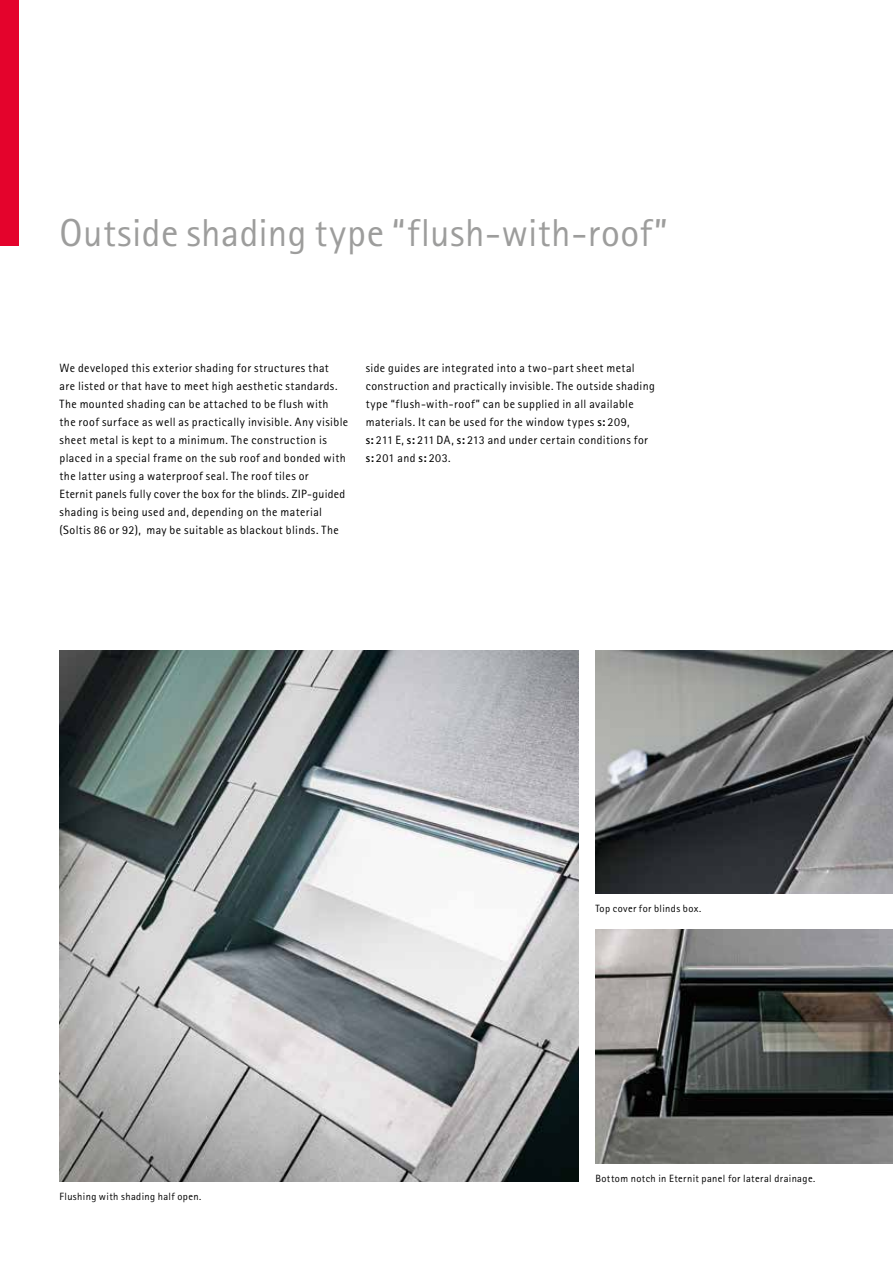
<style>
.page{position:relative;width:893px;height:1263px;background:#fff}
.page>*{position:absolute;margin:0;border:0;box-sizing:border-box;transform-origin:0 0}
.t1{font:39px "Rotis Sans Serif Pro";letter-spacing:.01em;color:#9d9d9c}
.t2{font:12px/18px "Rotis Sans Serif Pro";letter-spacing:.035em;color:#000}
.t3{font:10.5px "Rotis Sans Serif Pro";letter-spacing:.04em;color:#000}
.s1{font-weight:700}
</style>
<div class="page">
<div style="left:0;top:0;width:19px;height:246px;background:#e4032c"></div>
<img style="left:595px;top:930px;width:298px;height:234px">
<img style="left:595px;top:651px;width:298px;height:243px">
<img style="left:60px;top:651px;width:518px;height:531px">
<h1 class="t1" style="left:60px;top:210px;width:610px">Outside shading type “flush-with-roof”</h1>
<p class="t2" style="left:60px;top:359px;width:290px">We developed this exterior shading for structures that<br>are listed or that have to meet high aesthetic standards.<br>The mounted shading can be attached to be flush with<br>the roof surface as well as practically invisible. Any visible sheet metal is kept to a minimum. The construction is placed in a special frame on the sub roof and bonded with the latter using a waterproof seal. The roof tiles or<br>Eternit panels fully cover the box for the blinds. ZIP-guided shading is being used and, depending on the material (Soltis 86 or 92), may be suitable as blackout blinds. The</p>
<p class="t2" style="left:366px;top:359px;width:291px">side guides are integrated into a two-part sheet metal construction and practically invisible. The outside shading type “flush-with-roof” can be supplied in all available materials. It can be used for the window types <span class="s1">s:</span> 209,<br><span class="s1">s:</span> 211 E, <span class="s1">s:</span> 211 DA, <span class="s1">s:</span> 213 and under certain conditions for <span class="s1">s:</span> 201 and <span class="s1">s:</span> 203.</p>
<p class="t3" style="left:595px;top:902px;width:107px">Top cover for blinds box.</p>
<p class="t3" style="left:60px;top:1190px;width:143px">Flushing with shading half open.</p>
<p class="t3" style="left:595px;top:1172px;width:221px">Bottom notch in Eternit panel for lateral drainage.</p>
</div>
